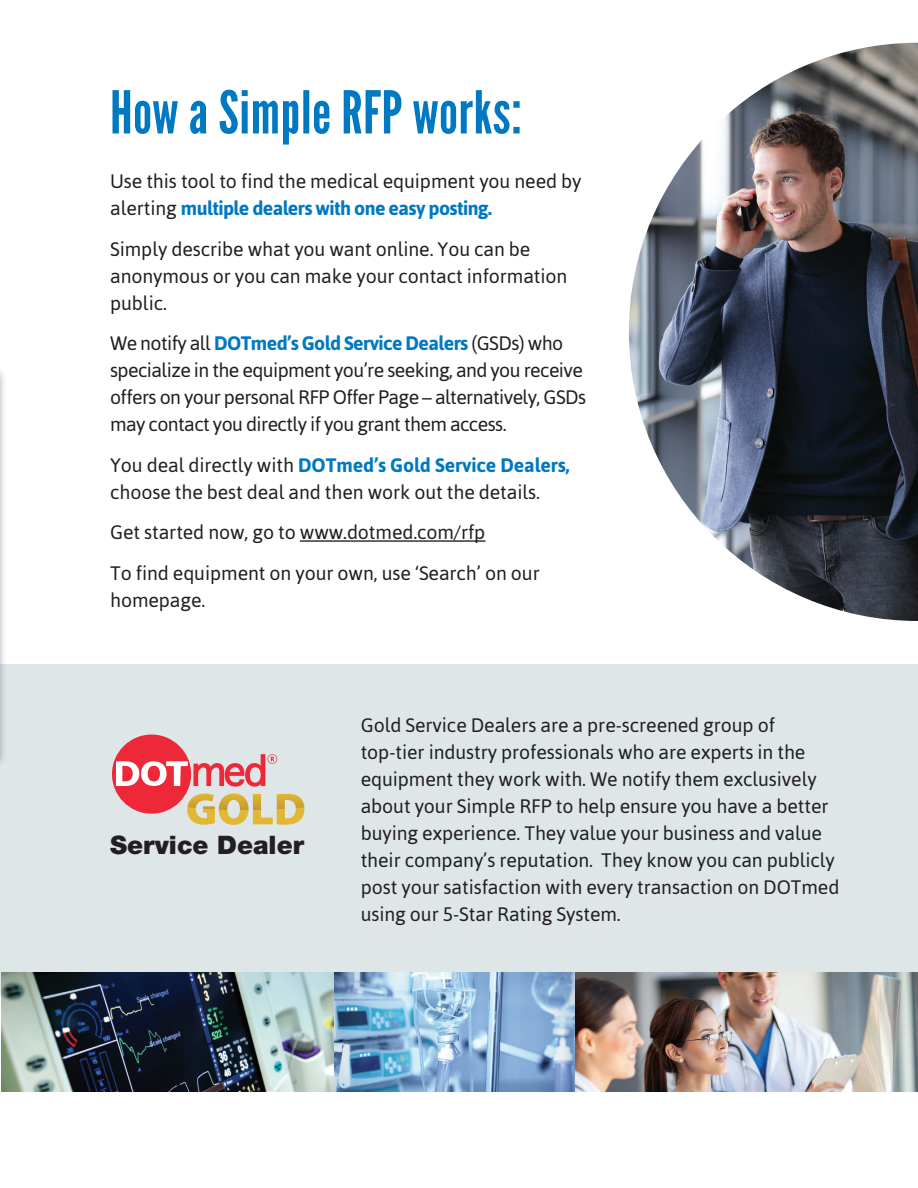
<style>
.page{position:relative;width:918px;height:1188px;background:#fff}
.page>*{position:absolute;margin:0;border:0;box-sizing:border-box;transform-origin:0 0}
.Article_Title{font:58.95px "League Gothic";letter-spacing:.01em;color:#0079c2}
.Title_2{font:900 25.5px "Helvetica Neue LT Std";color:#231f20}
.Body{font:19.5px/27px "Asap";letter-spacing:-.005em;color:#231f20}
.Body-2{font:19.5px/27px "Asap";letter-spacing:-.03em;color:#231f20}
.s1{font-weight:700;color:#0079c2}
</style>
<div class="page">
<div style="left:0;top:664px;width:918px;height:332px;background:#dee6e7"></div>
<div style="left:0;top:366px;width:8px;height:822px;background:#231f20;opacity:.35"></div>
<svg style="left:0;top:366px;width:1px;height:368px"></svg>
<hr style="left:300px;top:540px;width:186px;height:2px;background:#231f20">
<div style="left:112px;top:735px;width:79px;height:79px;background:#ed2838;border-radius:50%"></div>
<svg style="left:116px;top:754px;width:161px;height:33px"></svg>
<svg style="left:187px;top:793px;width:117px;height:32px"></svg>
<img style="left:2px;top:973px;width:332px;height:119px">
<img style="left:574px;top:973px;width:344px;height:119px">
<img style="left:334px;top:973px;width:240px;height:119px">
<img style="left:629px;top:43px;width:289px;height:578px">
<p class="Article_Title" style="left:110px;top:79px;width:413px">How a Simple RFP works:</p>
<p class="Body" style="left:110px;top:168px;width:473px">Use this tool to find the medical equipment you need by alerting <span class="s1">multiple dealers with one easy posting.</span></p>
<p class="Body" style="left:110px;top:235px;width:459px">Simply describe what you want online. You can be anonymous or you can make your contact information public.</p>
<p class="Body-2" style="left:110px;top:330px;width:478px">We notify all <span class="s1">DOTmed’s Gold Service Dealers</span> (GSDs) who specialize in the equipment you’re seeking, and you receive offers on your personal RFP Offer Page – alternatively, GSDs may contact you directly if you grant them access.</p>
<p class="Body" style="left:110px;top:451px;width:461px">You deal directly with <span class="s1">DOTmed’s Gold Service Dealers, </span>choose the best deal and then work out the details.</p>
<p class="Body" style="left:110px;top:519px;width:377px">Get started now, go to www.dotmed.com/rfp</p>
<p class="Body" style="left:110px;top:559px;width:431px">To find equipment on your own, use ‘Search’ on our homepage.</p>
<p class="Title_2" style="left:110px;top:830px;width:195px">Service Dealer</p>
<p class="Body" style="left:361px;top:711px;width:480px">Gold Service Dealers are a pre-screened group of top-tier industry professionals who are experts in the equipment they work with. We notify them exclusively about your Simple RFP to help ensure you have a better buying experience. They value your business and value their company’s reputation. They know you can publicly post your satisfaction with every transaction on DOTmed using our 5-Star Rating System.</p>
</div>
